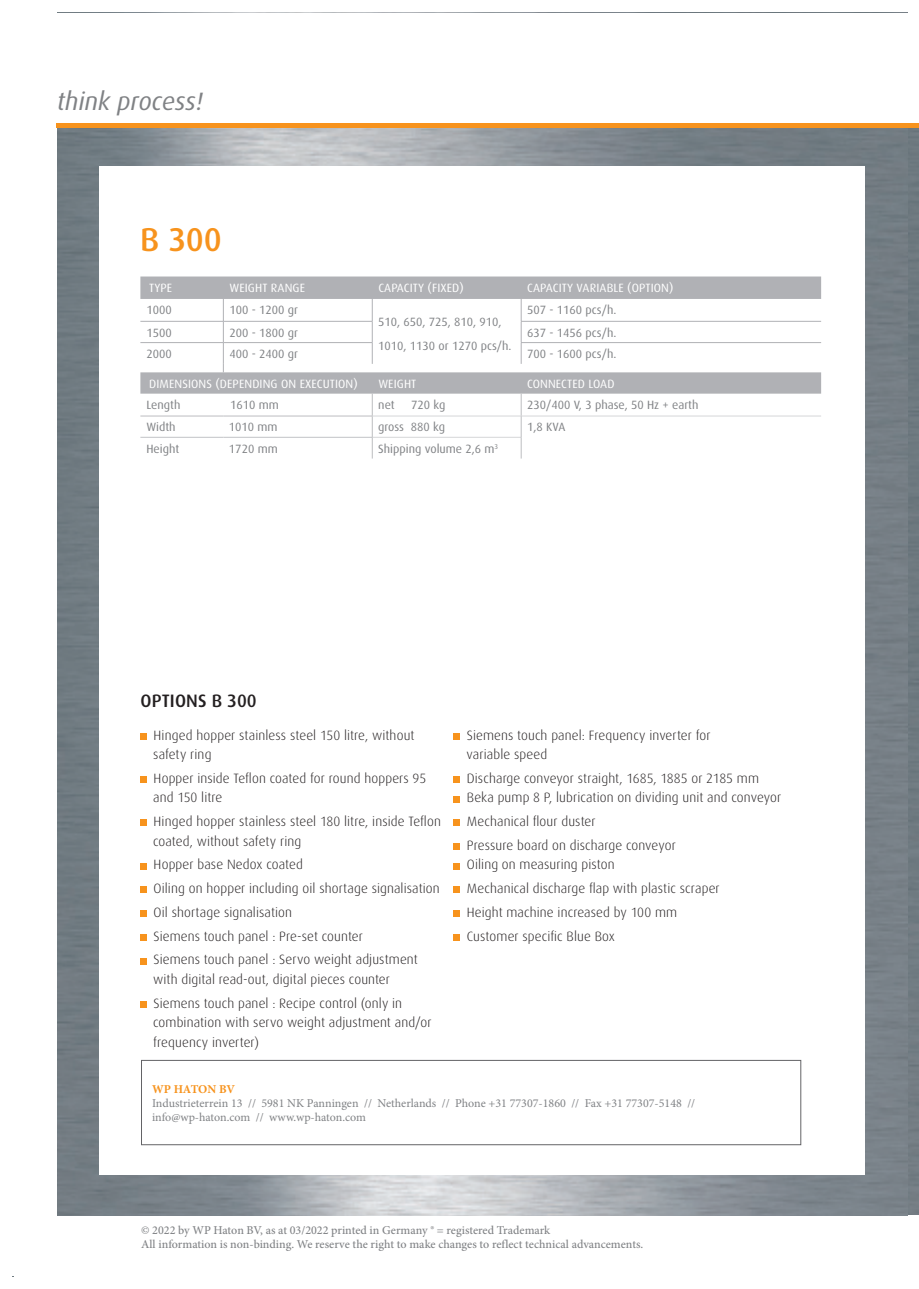
<style>
.page{position:relative;width:919px;height:1289px;background:#fff}
.page>*{position:absolute;margin:0;border:0;box-sizing:border-box;transform-origin:0 0}
.t1{font:500 33px "Dax Pro";color:#f7931d}
.t2{font:italic 25.2px "Dax Pro";color:#808285}
.t3{font:500 18px "Dax Pro";letter-spacing:.01em;color:#231f20}
.t4{font:300 13.5px/19.5px "Dax Pro";letter-spacing:.01em;color:#231f20}
.Kapitelüberschrift{font:12px "Dax Pro";color:#808285}
.t5{font:500 12px/14.4px "Minion Pro";color:#808285}
.t6{font:12px/14.4px "Minion Pro";color:#808285}
.Kapitelüberschrift-2{font:12px "Dax Pro";letter-spacing:.01em;color:#fff}
.t7{font:700 12px "Minion Pro";letter-spacing:-.02em;color:#f7931d}
</style>
<div class="page">
<div style="left:907px;top:128px;width:11px;height:1087px;background:#6f7a80"></div>
<img style="left:57px;top:128px;width:850px;height:1087px">
<div style="left:99px;top:166px;width:765px;height:1008px;background:#fff"></div>
<div style="left:56px;top:123px;width:862px;height:5px;background:#f7931d"></div>
<div style="left:141px;top:1059px;width:660px;height:86px;border:1px solid #636366"></div>
<svg style="left:140px;top:276px;width:681px;height:117px"></svg>
<hr style="left:521px;top:342px;width:300px;height:1px;background:#b0b1b5">
<hr style="left:140px;top:321px;width:83px;height:1px;background:#b0b1b5">
<hr style="left:223px;top:321px;width:149px;height:1px;background:#b0b1b5">
<hr style="left:140px;top:342px;width:83px;height:1px;background:#b0b1b5">
<hr style="left:223px;top:342px;width:149px;height:1px;background:#b0b1b5">
<svg style="left:372px;top:299px;width:1px;height:65px"></svg>
<svg style="left:223px;top:299px;width:1px;height:73px"></svg>
<svg style="left:521px;top:299px;width:1px;height:65px"></svg>
<hr style="left:521px;top:321px;width:300px;height:1px;background:#b0b1b5">
<hr style="left:140px;top:416px;width:83px;height:1px;background:#bcbdc0">
<hr style="left:223px;top:416px;width:149px;height:1px;background:#bcbdc0">
<hr style="left:140px;top:437px;width:83px;height:1px;background:#c2c3c6">
<hr style="left:223px;top:437px;width:149px;height:1px;background:#c2c3c6">
<hr style="left:372px;top:416px;width:149px;height:1px;background:#d5d6d8">
<hr style="left:372px;top:437px;width:149px;height:1px;background:#d5d6d8">
<svg style="left:372px;top:393px;width:1px;height:65px"></svg>
<hr style="left:521px;top:416px;width:300px;height:1px;background:#d5d6d8">
<svg style="left:521px;top:393px;width:1px;height:65px"></svg>
<div style="left:140px;top:733px;width:7px;height:6px;background:#f7931d"></div>
<div style="left:140px;top:776px;width:7px;height:6px;background:#f7931d"></div>
<div style="left:140px;top:819px;width:7px;height:7px;background:#f7931d"></div>
<div style="left:140px;top:862px;width:7px;height:7px;background:#f7931d"></div>
<div style="left:140px;top:886px;width:7px;height:7px;background:#f7931d"></div>
<div style="left:140px;top:910px;width:7px;height:6px;background:#f7931d"></div>
<div style="left:140px;top:934px;width:7px;height:6px;background:#f7931d"></div>
<div style="left:140px;top:957px;width:7px;height:7px;background:#f7931d"></div>
<div style="left:140px;top:1001px;width:7px;height:6px;background:#f7931d"></div>
<div style="left:453px;top:733px;width:7px;height:6px;background:#f7931d"></div>
<div style="left:453px;top:776px;width:7px;height:6px;background:#f7931d"></div>
<div style="left:453px;top:795px;width:7px;height:7px;background:#f7931d"></div>
<div style="left:453px;top:819px;width:7px;height:7px;background:#f7931d"></div>
<div style="left:453px;top:843px;width:7px;height:6px;background:#f7931d"></div>
<div style="left:453px;top:862px;width:7px;height:7px;background:#f7931d"></div>
<div style="left:453px;top:886px;width:7px;height:7px;background:#f7931d"></div>
<div style="left:453px;top:910px;width:7px;height:6px;background:#f7931d"></div>
<div style="left:453px;top:934px;width:7px;height:6px;background:#f7931d"></div>
<h2 class="t2" style="left:57px;top:85px;width:147px">think process!</h2>
<h1 class="t1" style="left:140px;top:218px;width:83px">B 300</h1>
<p class="Kapitelüberschrift-2" style="left:149px;top:280px;width:25px">TYPE</p>
<p class="Kapitelüberschrift-2" style="left:229px;top:280px;width:77px">WEIGHT RANGE</p>
<p class="Kapitelüberschrift-2" style="left:378px;top:280px;width:87px">CAPACITY (FIXED)</p>
<p class="Kapitelüberschrift-2" style="left:527px;top:280px;width:148px">CAPACITY VARIABLE (OPTION)</p>
<p class="Kapitelüberschrift" style="left:146px;top:302px;width:27px">1000</p>
<p class="Kapitelüberschrift" style="left:229px;top:302px;width:70px">100 - 1200 gr</p>
<p class="Kapitelüberschrift" style="left:378px;top:314px;width:125px">510, 650, 725, 810, 910,</p>
<p class="Kapitelüberschrift" style="left:378px;top:338px;width:135px">1010, 1130 or 1270 pcs/h.</p>
<p class="Kapitelüberschrift" style="left:527px;top:302px;width:91px">507 - 1160 pcs/h.</p>
<p class="Kapitelüberschrift" style="left:146px;top:325px;width:27px">1500</p>
<p class="Kapitelüberschrift" style="left:229px;top:325px;width:70px">200 - 1800 gr</p>
<p class="Kapitelüberschrift" style="left:527px;top:325px;width:91px">637 - 1456 pcs/h.</p>
<p class="Kapitelüberschrift" style="left:146px;top:346px;width:27px">2000</p>
<p class="Kapitelüberschrift" style="left:229px;top:346px;width:70px">400 - 2400 gr</p>
<p class="Kapitelüberschrift" style="left:527px;top:346px;width:91px">700 - 1600 pcs/h.</p>
<p class="Kapitelüberschrift-2" style="left:149px;top:376px;width:210px">DIMENSIONS (DEPENDING ON EXECUTION)</p>
<p class="Kapitelüberschrift-2" style="left:378px;top:376px;width:40px">WEIGHT</p>
<p class="Kapitelüberschrift-2" style="left:527px;top:376px;width:89px">CONNECTED LOAD</p>
<p class="Kapitelüberschrift" style="left:146px;top:397px;width:36px">Length</p>
<p class="Kapitelüberschrift" style="left:230px;top:397px;width:50px">1610 mm</p>
<p class="Kapitelüberschrift" style="left:378px;top:397px;width:18px">net</p>
<p class="Kapitelüberschrift" style="left:411px;top:397px;width:36px">720 kg</p>
<p class="Kapitelüberschrift" style="left:527px;top:397px;width:173px">230/400 V, 3 phase, 50 Hz + earth</p>
<p class="Kapitelüberschrift" style="left:146px;top:419px;width:31px">Width</p>
<p class="Kapitelüberschrift" style="left:229px;top:419px;width:50px">1010 mm</p>
<p class="Kapitelüberschrift" style="left:378px;top:419px;width:68px">gross 880 kg</p>
<p class="Kapitelüberschrift" style="left:527px;top:419px;width:40px">1,8 KVA</p>
<p class="Kapitelüberschrift" style="left:146px;top:441px;width:34px">Height</p>
<p class="Kapitelüberschrift" style="left:229px;top:441px;width:50px">1720 mm</p>
<p class="Kapitelüberschrift" style="left:378px;top:441px;width:121px">Shipping volume 2,6 m<sup>3</sup></p>
<p class="t3" style="left:140px;top:688px;width:118px">OPTIONS B 300</p>
<p class="t4" style="left:153px;top:724px;width:263px">Hinged hopper stainless steel 150 litre, without safety ring</p>
<p class="t4" style="left:153px;top:768px;width:274px">Hopper inside Teflon coated for round hoppers 95 and 150 litre</p>
<p class="t4" style="left:153px;top:811px;width:289px">Hinged hopper stainless steel 180 litre, inside Teflon coated, without safety ring</p>
<p class="t4" style="left:154px;top:854px;width:151px">Hopper base Nedox coated</p>
<p class="t4" style="left:154px;top:878px;width:287px">Oiling on hopper including oil shortage signalisation</p>
<p class="t4" style="left:154px;top:902px;width:140px">Oil shortage signalisation</p>
<p class="t4" style="left:154px;top:925px;width:211px">Siemens touch panel : Pre-set counter</p>
<p class="t4" style="left:153px;top:949px;width:266px">Siemens touch panel : Servo weight adjustment with digital read-out, digital pieces counter</p>
<p class="t4" style="left:153px;top:992px;width:280px">Siemens touch panel : Recipe control (only in combination with servo weight adjustment and/or frequency inverter)</p>
<p class="t4" style="left:466px;top:724px;width:246px">Siemens touch panel: Frequency inverter for variable speed</p>
<p class="t4" style="left:467px;top:768px;width:316px">Discharge conveyor straight, 1685, 1885 or 2185 mm<br>Beka pump 8 P, lubrication on dividing unit and conveyor</p>
<p class="t4" style="left:467px;top:811px;width:130px">Mechanical flour duster</p>
<p class="t4" style="left:467px;top:835px;width:210px">Pressure board on discharge conveyor<br>Oiling on measuring piston</p>
<p class="t4" style="left:467px;top:878px;width:254px">Mechanical discharge flap with plastic scraper</p>
<p class="t4" style="left:467px;top:902px;width:212px">Height machine increased by 100 mm</p>
<p class="t4" style="left:467px;top:925px;width:149px">Customer specific Blue Box</p>
<p class="t7" style="left:152px;top:1080px;width:84px">WP HATON BV</p>
<p class="t6" style="left:152px;top:1095px;width:544px">Industrieterrein 13 // 5981 NK Panningen // Netherlands // Phone +31 77307-1860 // Fax +31 77307-5148 // info@wp-haton.com // www.wp-haton.com</p>
<p class="t5" style="left:141px;top:1222px;width:503px">© 2022 by WP Haton BV, as at 03/2022 printed in Germany ® = registered Trademark<br>All information is non-binding. We reserve the right to make changes to reflect technical advancements.</p>
</div>
